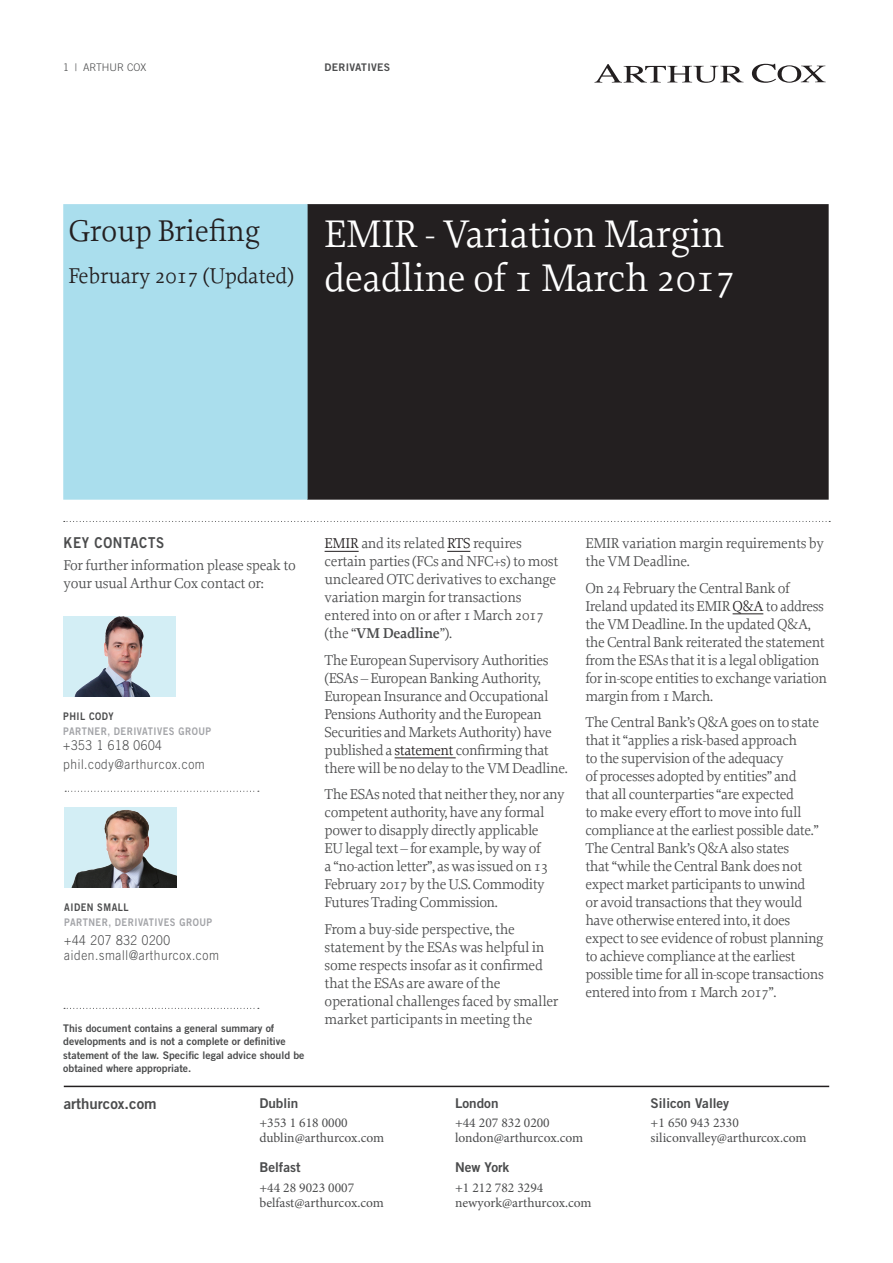
<style>
.page{position:relative;width:893px;height:1263px;background:#fff}
.page>*{position:absolute;margin:0;border:0;box-sizing:border-box;transform-origin:0 0}
.t1{font:40.5px/43.5px "Proforma";letter-spacing:-.01em;color:#fff}
.t2{font:31.5px "Proforma";letter-spacing:-.01em;color:#231f20}
.t3{font:22.5px "Proforma";letter-spacing:-.01em;color:#231f20}
.Body_text{font:15px/18px "Proforma";letter-spacing:-.03em;color:#4b4c4d}
.All_Caps_title{font:15px "Trade Gothic LT Std Bd 2";color:#4b4c4d}
.All_Caps_title-2{font:15px "Trade Gothic LT Std Bd 2";letter-spacing:.05em;color:#4b4c4d;scale:.89 1}
.t4{font:13.5px "Minion Pro";color:#4b4c4d}
.Key_Contact_Details{font:300 13.5px "Trade Gothic LT Std";letter-spacing:.05em;color:#4b4c4d;scale:.89 1}
.t5{font:13.5px "Trade Gothic LT Std Bd 2";color:#4b4c4d}
.Key_Contact_Title{font:300 13.5px "Trade Gothic LT Std";letter-spacing:.05em;color:#4b4c4d;scale:.89 1}
.Small_Print_-_7pt{font:10.5px/13.5px "Trade Gothic LT Std Bd 2";color:#4b4c4d}
.Key_Contact_Title-2{font:10.5px "Trade Gothic LT Std Bd 2";letter-spacing:.05em;color:#a3a4a8;scale:.89 1}
.Key_Contact_Name{font:10.5px "Trade Gothic LT Std Bd 2";letter-spacing:.05em;color:#4b4c4d;scale:.89 1}
.t6{font:300 10.5px "Trade Gothic LT Std";color:#4b4c4d}
.Small_Print_-_7pt-2{font:10.5px "Trade Gothic LT Std Bd 2";letter-spacing:.03em;color:#4b4c4d}
.s1{color:#231f20}
.s2{font-weight:600}
</style>
<div class="page">
<svg style="left:752px;top:64px;width:74px;height:19px"></svg>
<svg style="left:594px;top:64px;width:150px;height:19px"></svg>
<svg style="left:64px;top:521px;width:766px;height:1px"></svg>
<div style="left:307px;top:204px;width:522px;height:296px;background:#231f20"></div>
<div style="left:63px;top:204px;width:245px;height:296px;background:#aadeed"></div>
<hr style="left:325px;top:551px;width:34px;height:1px;background:#231f20">
<svg style="left:447px;top:551px;width:23px;height:1px"></svg>
<hr style="left:395px;top:758px;width:61px;height:1px;background:#231f20">
<hr style="left:733px;top:614px;width:30px;height:1px;background:#231f20">
<svg style="left:64px;top:1008px;width:195px;height:1px"></svg>
<img style="left:63px;top:616px;width:112px;height:81px">
<img style="left:64px;top:807px;width:112px;height:81px">
<svg style="left:65px;top:791px;width:194px;height:1px"></svg>
<hr style="left:64px;top:1086px;width:765px;height:1px;background:#231f20">
<p class="t6" style="left:63px;top:61px;width:85px">1 | ARTHUR COX</p>
<p class="Small_Print_-_7pt-2" style="left:325px;top:61px;width:67px">DERIVATIVES</p>
<h2 class="t2" style="left:69px;top:211px;width:193px">Group Briefing</h2>
<h3 class="t3" style="left:69px;top:262px;width:227px">February 2017 (Updated)</h3>
<h1 class="t1" style="left:324px;top:212px;width:413px">EMIR - Variation Margin deadline of 1 March 2017</h1>
<p class="All_Caps_title-2" style="left:64px;top:533px;width:115px">KEY CONTACTS</p>
<p class="Body_text" style="left:64px;top:556px;width:234px">For further information please speak to your usual Arthur Cox contact or:</p>
<p class="Key_Contact_Name" style="left:63px;top:709px;width:58px">PHIL CODY</p>
<p class="Key_Contact_Title-2" style="left:63px;top:724px;width:168px">PARTNER, DERIVATIVES GROUP</p>
<p class="Key_Contact_Title" style="left:63px;top:737px;width:112px">+353 1 618 0604</p>
<p class="Key_Contact_Details" style="left:63px;top:756px;width:161px">phil.cody@arthurcox.com</p>
<p class="Key_Contact_Name" style="left:64px;top:900px;width:74px">AIDEN SMALL</p>
<p class="Key_Contact_Title-2" style="left:64px;top:915px;width:168px">PARTNER, DERIVATIVES GROUP</p>
<p class="Key_Contact_Details" style="left:64px;top:932px;width:120px">+44 207 832 0200</p>
<p class="Key_Contact_Details" style="left:64px;top:947px;width:175px">aiden.small@arthurcox.com</p>
<p class="Small_Print_-_7pt" style="left:63px;top:1021px;width:243px">This document contains a general summary of developments and is not a complete or definitive statement of the law. Specific legal advice should be obtained where appropriate.</p>
<p class="Body_text" style="left:325px;top:534px;width:235px"><span class="s1">EMIR</span> and its related <span class="s1">RTS</span> requires certain parties (FCs and NFC+s) to most uncleared OTC derivatives to exchange variation margin for transactions entered into on or after 1 March 2017 (the “<span class="s2">VM Deadline</span>”).</p>
<p class="Body_text" style="left:325px;top:651px;width:245px">The European Supervisory Authorities (ESAs – European Banking Authority, European Insurance and Occupational Pensions Authority and the European Securities and Markets Authority) have published a <span class="s1">statement</span> confirming that there will be no delay to the VM Deadline.</p>
<p class="Body_text" style="left:325px;top:785px;width:242px">The ESAs noted that neither they, nor any competent authority, have any formal power to disapply directly applicable<br>EU legal text – for example, by way of<br>a “no-action letter”, as was issued on 13<br>February 2017 by the U.S. Commodity Futures Trading Commission.</p>
<p class="Body_text" style="left:325px;top:920px;width:235px">From a buy-side perspective, the statement by the ESAs was helpful in some respects insofar as it confirmed that the ESAs are aware of the operational challenges faced by smaller market participants in meeting the</p>
<p class="Body_text" style="left:585px;top:534px;width:240px">EMIR variation margin requirements by the VM Deadline.</p>
<p class="Body_text" style="left:585px;top:579px;width:243px">On 24 February the Central Bank of Ireland updated its EMIR <span class="s1">Q&amp;A</span> to address the VM Deadline. In the updated Q&amp;A, the Central Bank reiterated the statement from the ESAs that it is a legal obligation for in-scope entities to exchange variation margin from 1 March.</p>
<p class="Body_text" style="left:585px;top:713px;width:240px">The Central Bank’s Q&amp;A goes on to state that it “applies a risk-based approach<br>to the supervision of the adequacy<br>of processes adopted by entities” and that all counterparties “are expected<br>to make every effort to move into full compliance at the earliest possible date.” The Central Bank’s Q&amp;A also states<br>that “while the Central Bank does not expect market participants to unwind<br>or avoid transactions that they would have otherwise entered into, it does expect to see evidence of robust planning to achieve compliance at the earliest possible time for all in-scope transactions entered into from 1 March 2017”.</p>
<p class="All_Caps_title" style="left:64px;top:1094px;width:94px">arthurcox.com</p>
<p class="t5" style="left:259px;top:1095px;width:41px">Dublin</p>
<p class="t4" style="left:259px;top:1114px;width:90px">+353 1 618 0000</p>
<p class="t4" style="left:259px;top:1129px;width:126px">dublin@arthurcox.com</p>
<p class="t5" style="left:259px;top:1159px;width:43px">Belfast</p>
<p class="t4" style="left:259px;top:1178px;width:96px">+44 28 9023 0007</p>
<p class="t4" style="left:259px;top:1193px;width:126px">belfast@arthurcox.com</p>
<p class="t5" style="left:455px;top:1095px;width:45px">London</p>
<p class="t4" style="left:455px;top:1114px;width:96px">+44 207 832 0200</p>
<p class="t4" style="left:455px;top:1129px;width:130px">london@arthurcox.com</p>
<p class="t5" style="left:455px;top:1159px;width:56px">New York</p>
<p class="t4" style="left:455px;top:1178px;width:90px">+1 212 782 3294</p>
<p class="t4" style="left:455px;top:1193px;width:138px">newyork@arthurcox.com</p>
<p class="t5" style="left:651px;top:1095px;width:80px">Silicon Valley</p>
<p class="t4" style="left:651px;top:1114px;width:90px">+1 650 943 2330</p>
<p class="t4" style="left:651px;top:1129px;width:157px">siliconvalley@arthurcox.com</p>
</div>
